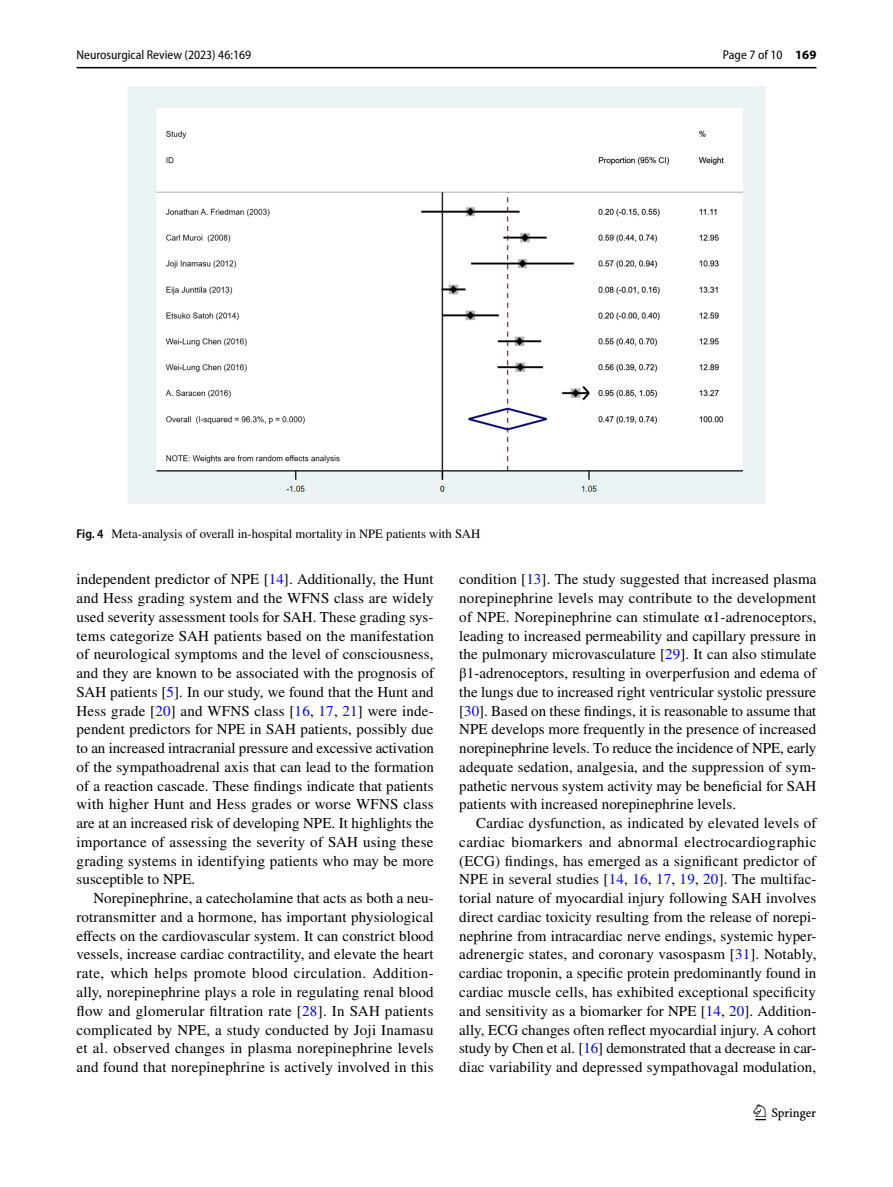
<style>
.page{position:relative;width:893px;height:1187px;background:#fff}
.page>*{position:absolute;margin:0;border:0;box-sizing:border-box;transform-origin:0 0}
.t1{font:22.5px "Springnew Regular 3";color:#000}
.t2{font:15px/18.8px "STIX";letter-spacing:.01em;color:#000;text-align:justify}
.t3{font:12.75px "STIX";color:#000}
.t4{font:semi-condensed 12.75px "Myriad Pro";color:#000}
.s1{font-family:"Myriad Pro";font-weight:600;font-stretch:semi-condensed}
.s2{font-weight:700;font-stretch:normal}
.s3{color:#00f}
</style>
<div class="page">
<hr style="left:77px;top:67px;width:739px;height:1px;background:#000">
<img style="left:128px;top:87px;width:637px;height:416px">
<p class="t4" style="left:77px;top:48px;width:176px">Neurosurgical Review (2023) 46:169</p>
<p class="t3" style="left:77px;top:525px;width:405px"><span class="s1">Fig. 4</span> Meta-analysis of overall in-hospital mortality in NPE patients with SAH</p>
<p class="t4" style="left:723px;top:48px;width:95px">Page 7 of 10 <span class="s2">169</span></p>
<p class="t2" style="left:77px;top:571px;width:359px">independent predictor of NPE [<span class="s3">14</span>]. Additionally, the Hunt and Hess grading system and the WFNS class are widely used severity assessment tools for SAH. These grading sys&shy;tems categorize SAH patients based on the manifestation of neurological symptoms and the level of consciousness, and they are known to be associated with the prognosis of SAH patients [<span class="s3">5</span>]. In our study, we found that the Hunt and Hess grade [<span class="s3">20</span>] and WFNS class [<span class="s3">16</span>, <span class="s3">17</span>, <span class="s3">21</span>] were inde&shy;pendent predictors for NPE in SAH patients, possibly due to an increased intracranial pressure and excessive activation of the sympathoadrenal axis that can lead to the formation of a reaction cascade. These findings indicate that patients with higher Hunt and Hess grades or worse WFNS class are at an increased risk of developing NPE. It highlights the importance of assessing the severity of SAH using these grading systems in identifying patients who may be more susceptible to NPE.</p>
<p class="t2" style="left:77px;top:889px;width:359px;text-indent:17px">Norepinephrine, a catecholamine that acts as both a neu&shy;rotransmitter and a hormone, has important physiological effects on the cardiovascular system. It can constrict blood vessels, increase cardiac contractility, and elevate the heart rate, which helps promote blood circulation. Addition&shy;ally, norepinephrine plays a role in regulating renal blood flow and glomerular filtration rate [<span class="s3">28</span>]. In SAH patients complicated by NPE, a study conducted by Joji Inamasu et al. observed changes in plasma norepinephrine levels and found that norepinephrine is actively involved in this</p>
<p class="t2" style="left:459px;top:571px;width:359px">condition [<span class="s3">13</span>]. The study suggested that increased plasma norepinephrine levels may contribute to the development of NPE. Norepinephrine can stimulate α1-adrenoceptors, leading to increased permeability and capillary pressure in the pulmonary microvasculature [<span class="s3">29</span>]. It can also stimulate β1-adrenoceptors, resulting in overperfusion and edema of the lungs due to increased right ventricular systolic pressure [<span class="s3">30</span>]. Based on these findings, it is reasonable to assume that NPE develops more frequently in the presence of increased norepinephrine levels. To reduce the incidence of NPE, early adequate sedation, analgesia, and the suppression of sym&shy;pathetic nervous system activity may be beneficial for SAH patients with increased norepinephrine levels.</p>
<p class="t2" style="left:459px;top:814px;width:359px;text-indent:17px">Cardiac dysfunction, as indicated by elevated levels of cardiac biomarkers and abnormal electrocardiographic (ECG) findings, has emerged as a significant predictor of NPE in several studies [<span class="s3">14</span>, <span class="s3">16</span>, <span class="s3">17</span>, <span class="s3">19</span>, <span class="s3">20</span>]. The multifac&shy;torial nature of myocardial injury following SAH involves direct cardiac toxicity resulting from the release of norepi&shy;nephrine from intracardiac nerve endings, systemic hyper&shy;adrenergic states, and coronary vasospasm [<span class="s3">31</span>]. Notably, cardiac troponin, a specific protein predominantly found in cardiac muscle cells, has exhibited exceptional specificity and sensitivity as a biomarker for NPE [<span class="s3">14</span>, <span class="s3">20</span>]. Addition&shy;ally, ECG changes often reflect myocardial injury. A cohort study by Chen et al. [<span class="s3">16</span>] demonstrated that a decrease in car&shy;diac variability and depressed sympathovagal modulation,</p>
<h1 class="t1" style="left:755px;top:1104px;width:62px">1 3</h1>
</div>
